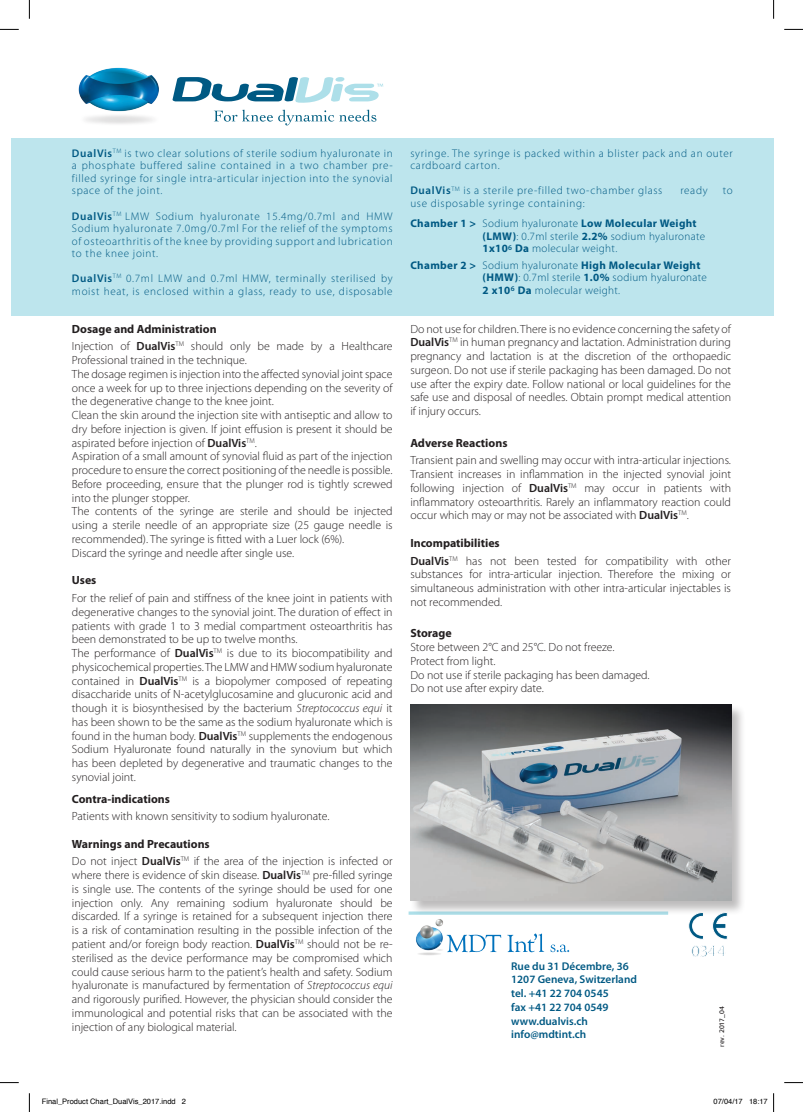
<style>
.page{position:relative;width:803px;height:1112px;background:#fff}
.page>*{position:absolute;margin:0;border:0;box-sizing:border-box;transform-origin:0 0}
.t1{font:300 11.88px/13.8px "Myriad Pro";color:#231f20}
.t2{font:700 11.88px "Myriad Pro";color:#231f20}
.t3{font:600 11.25px/13.8px "Myriad Pro";color:#005983}
.t4{font:300 11.12px/12.5px "Myriad Pro";letter-spacing:.06em;color:#005983}
.t5{font:300 11.12px/12.5px "Myriad Pro";letter-spacing:.03em;color:#005983}
.t6{font:7.5px "Helvetica";color:#000}
.t7{font:7.5px "Colaborate";color:#231f20}
.s1{font-weight:600}
.s2{font-weight:700}
.s3{font-style:italic}
</style>
<div class="page">
<div style="left:12px;top:138px;width:761px;height:178px;background:#bde5ed"></div>
<hr style="left:409px;top:911px;width:259px;height:3px;background:#addfe9">
<svg style="left:450px;top:934px;width:51px;height:17px"></svg>
<svg style="left:507px;top:933px;width:37px;height:19px"></svg>
<svg style="left:550px;top:944px;width:19px;height:7px"></svg>
<img style="left:416px;top:919px;width:34px;height:36px">
<svg style="left:688px;top:915px;width:39px;height:41px"></svg>
<div style="left:410px;top:703px;width:336px;height:212px;background:#231f20;opacity:.3"></div>
<img style="left:410px;top:704px;width:321px;height:196px">
<img style="left:78px;top:67px;width:81px;height:57px">
<svg style="left:172px;top:77px;width:211px;height:26px"></svg>
<svg style="left:214px;top:110px;width:162px;height:15px"></svg>
<svg style="left:0;top:29px;width:19px;height:1px"></svg>
<svg style="left:784px;top:29px;width:19px;height:1px"></svg>
<svg style="left:0;top:1082px;width:19px;height:1px"></svg>
<svg style="left:784px;top:1082px;width:19px;height:1px"></svg>
<svg style="left:29px;top:0;width:1px;height:19px"></svg>
<svg style="left:29px;top:1093px;width:1px;height:18px"></svg>
<svg style="left:773px;top:0;width:1px;height:19px"></svg>
<svg style="left:773px;top:1093px;width:1px;height:18px"></svg>
<p class="t4" style="left:72px;top:147px;width:322px;text-align:justify"><span class="s1">DualVis</span><sup>TM</sup> is two clear solutions of sterile sodium hyaluronate in a phosphate buffered saline contained in a two chamber pre&shy;filled syringe for single intra-articular injection into the synovial space of the joint.</p>
<p class="t4" style="left:72px;top:210px;width:322px;text-align:justify"><span class="s1">DualVis</span><sup>TM</sup> LMW Sodium hyaluronate 15.4mg/0.7ml and HMW Sodium hyaluronate 7.0mg/0.7ml For the relief of the symptoms of osteoarthritis of the knee by providing support and lubrication to the knee joint.</p>
<p class="t4" style="left:72px;top:272px;width:322px"><span class="s1">DualVis</span><sup>TM</sup> 0.7ml LMW and 0.7ml HMW, terminally sterilised by moist heat, is enclosed within a glass, ready to use, disposable</p>
<p class="t1" style="left:72px;top:320px;width:322px;line-height:17.8px"><span class="s2">Dosage and Administration<br></span>Injection of <span class="s1">DualVis</span><sup>TM</sup> should only be made by a Healthcare</p>
<p class="t1" style="left:72px;top:353px;width:322px">Professional trained in the technique.<br>The dosage regimen is injection into the affected synovial joint space once a week for up to three injections depending on the severity of the degenerative change to the knee joint.<br>Clean the skin around the injection site with antiseptic and allow to dry before injection is given. If joint effusion is present it should be aspirated before injection of <span class="s1">DualVis</span><sup>TM</sup>.<br>Aspiration of a small amount of synovial fluid as part of the injection procedure to ensure the correct positioning of the needle is possible.<br>Before proceeding, ensure that the plunger rod is tightly screwed into the plunger stopper.<br>The contents of the syringe are sterile and should be injected using a sterile needle of an appropriate size (25 gauge needle is recommended). The syringe is fitted with a Luer lock (6%).<br>Discard the syringe and needle after single use.</p>
<p class="t2" style="left:72px;top:573px;width:26px">Uses</p>
<p class="t1" style="left:72px;top:591px;width:322px">For the relief of pain and stiffness of the knee joint in patients with degenerative changes to the synovial joint. The duration of effect in patients with grade 1 to 3 medial compartment osteoarthritis has been demonstrated to be up to twelve months.<br>The performance of <span class="s1">DualVis</span><sup>TM</sup> is due to its biocompatibility and physicochemical properties. The LMW and HMW sodium hyaluronate contained in <span class="s1">DualVis</span><sup>TM</sup> is a biopolymer composed of repeating disaccharide units of N-acetylglucosamine and glucuronic acid and though it is biosynthesised by the bacterium <span class="s3">Streptococcus equi</span> it has been shown to be the same as the sodium hyaluronate which is found in the human body. <span class="s1">DualVis</span><sup>TM</sup> supplements the endogenous Sodium Hyaluronate found naturally in the synovium but which has been depleted by degenerative and traumatic changes to the synovial joint.</p>
<p class="t2" style="left:72px;top:791px;width:100px">Contra-indications</p>
<p class="t1" style="left:72px;top:809px;width:259px">Patients with known sensitivity to sodium hyaluronate.</p>
<p class="t1" style="left:72px;top:835px;width:322px;line-height:17.6px"><span class="s2">Warnings and Precautions<br></span>Do not inject <span class="s1">DualVis</span><sup>TM</sup> if the area of the injection is infected or</p>
<p class="t1" style="left:72px;top:868px;width:322px;text-align:justify">where there is evidence of skin disease. <span class="s1">DualVis</span><sup>TM</sup> pre-filled syringe is single use. The contents of the syringe should be used for one injection only. Any remaining sodium hyaluronate should be discarded. If a syringe is retained for a subsequent injection there is a risk of contamination resulting in the possible infection of the patient and/or foreign body reaction. <span class="s1">DualVis</span><sup>TM</sup> should not be re&shy;sterilised as the device performance may be compromised which could cause serious harm to the patient’s health and safety. Sodium hyaluronate is manufactured by fermentation of <span class="s3">Streptococcus equi </span>and rigorously purified. However, the physician should consider the immunological and potential risks that can be associated with the injection of any biological material.</p>
<p class="t4" style="left:410px;top:147px;width:324px">syringe. The syringe is packed within a blister pack and an outer cardboard carton.</p>
<p class="t4" style="left:410px;top:185px;width:254px"><span class="s1">DualVis</span><sup>TM</sup> is a sterile pre-filled two-chamber glass</p>
<p class="t4" style="left:680px;top:185px;width:29px">ready</p>
<p class="t4" style="left:723px;top:185px;width:11px">to</p>
<p class="t4" style="left:410px;top:193px;width:288px;line-height:20.4px">use disposable syringe containing:<br><span class="s2">Chamber 1 &gt;</span> Sodium hyaluronate <span class="s2">Low Molecular Weight</span></p>
<p class="t5" style="left:483px;top:230px;width:224px"><span class="s2">(LMW)</span>: 0.7ml sterile <span class="s2">2.2%</span> sodium hyaluronate<br><span class="s2">1x10</span><sup>6</sup> <span class="s2">Da</span> molecular weight.</p>
<p class="t5" style="left:483px;top:259px;width:226px;text-indent:-72px"><span class="s2">Chamber 2 &gt;</span> Sodium hyaluronate <span class="s2">High Molecular Weight (HMW)</span>: 0.7ml sterile <span class="s2">1.0%</span> sodium hyaluronate<br><span class="s2">2 x10</span><sup>6</sup> <span class="s2">Da</span> molecular weight.</p>
<p class="t1" style="left:410px;top:322px;width:322px;text-align:justify">Do not use for children. There is no evidence concerning the safety of <span class="s1">DualVis</span><sup>TM</sup> in human pregnancy and lactation. Administration during pregnancy and lactation is at the discretion of the orthopaedic surgeon. Do not use if sterile packaging has been damaged. Do not use after the expiry date. Follow national or local guidelines for the safe use and disposal of needles. Obtain prompt medical attention if injury occurs.</p>
<p class="t2" style="left:410px;top:436px;width:99px">Adverse Reactions</p>
<p class="t1" style="left:410px;top:453px;width:322px;text-align:justify">Transient pain and swelling may occur with intra-articular injections.<br>Transient increases in inflammation in the injected synovial joint following injection of <span class="s1">DualVis</span><sup>TM</sup> may occur in patients with inflammatory osteoarthritis. Rarely an inflammatory reaction could occur which may or may not be associated with <span class="s1">DualVis</span><sup>TM</sup>.</p>
<p class="t1" style="left:410px;top:534px;width:322px;line-height:17.6px"><span class="s2">Incompatibilities<br></span><span class="s1">DualVis</span><sup>TM</sup> has not been tested for compatibility with other</p>
<p class="t1" style="left:410px;top:567px;width:322px;text-align:justify">substances for intra-articular injection. Therefore the mixing or simultaneous administration with other intra-articular injectables is not recommended.</p>
<p class="t2" style="left:410px;top:626px;width:43px">Storage</p>
<p class="t1" style="left:410px;top:640px;width:241px">Store between 2°C and 25°C. Do not freeze.<br>Protect from light.<br>Do not use if sterile packaging has been damaged.<br>Do not use after expiry date.</p>
<p class="t3" style="left:511px;top:958px;width:127px">Rue du 31 Décembre, 36<br>1207 Geneva, Switzerland tel. +41 22 704 0545<br>fax +41 22 704 0549 www.dualvis.ch info@mdtint.ch</p>
<p class="t7" style="left:718px;top:1046px;width:42px;rotate:-90deg">rev. 2017_04</p>
<p class="t6" style="left:42px;top:1095px;width:146px">Final_Product Chart_DualVis_2017.indd 2</p>
<p class="t6" style="left:713px;top:1095px;width:56px">07/04/17 18:17</p>
</div>
